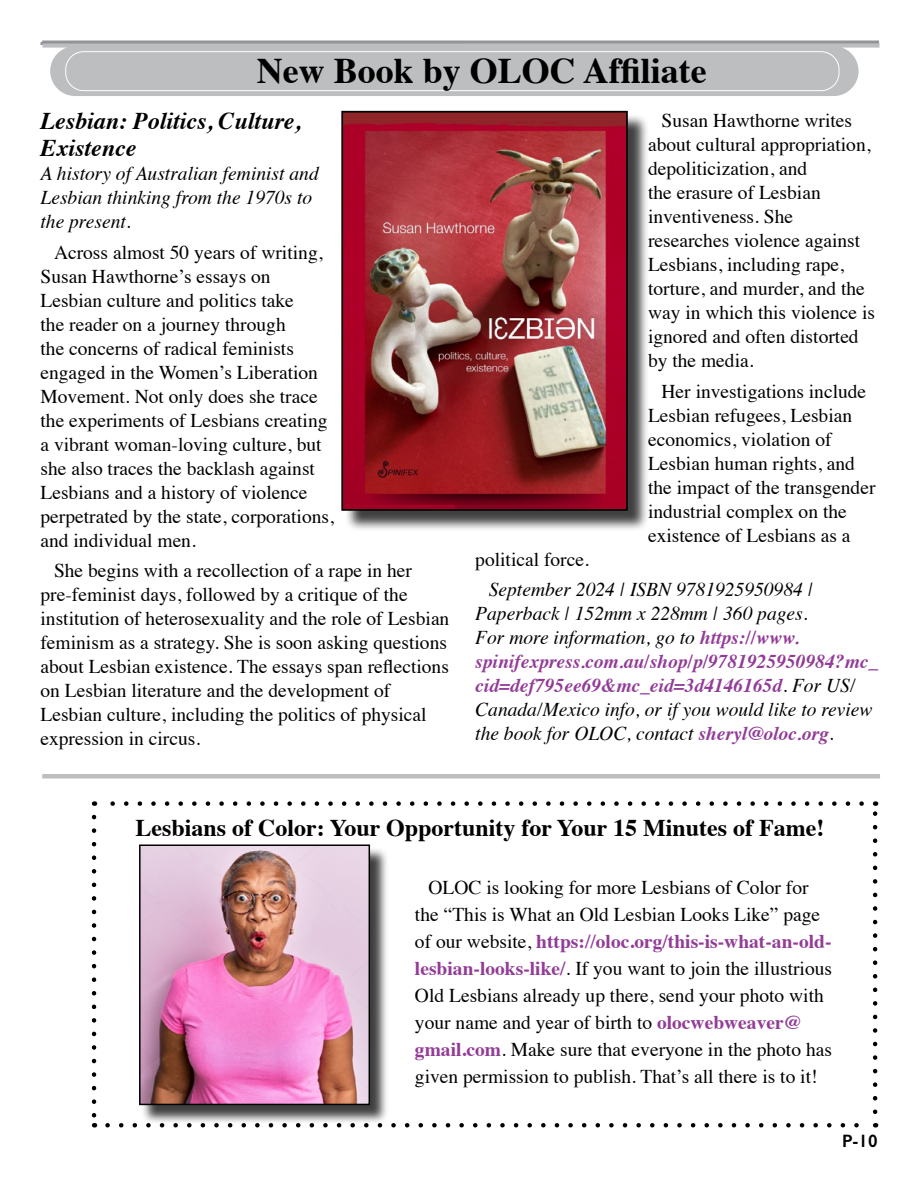
<style>
.page{position:relative;width:918px;height:1188px;background:#fff}
.page>*{position:absolute;margin:0;border:0;box-sizing:border-box;transform-origin:0 0}
.t1{font:700 36px "Times";color:#000}
.t2{font:700 24px "Times";color:#000}
.t3{font:italic 700 24px/27px "Times";color:#000}
.t4{font:19.5px/24px "Times";color:#000}
.t5{font:italic 19.5px/24px "Times";color:#000}
.t6{font:600 18px "Gill Sans";color:#000}
.s1{font-weight:700;color:#923c97}
.s2{font-style:normal}
</style>
<div class="page">
<hr style="left:42px;top:774px;width:838px;height:4px;background:#bcbec0">
<hr style="left:40px;top:42px;width:423px;height:3px;background:#939598">
<div style="left:42px;top:43px;width:837px;height:5px;background:#bcbec0"></div>
<div style="left:50px;top:46px;width:809px;height:50px;background:#bcbec0;border-radius:25px"></div>
<div style="left:65px;top:51px;width:774px;height:40px;border:1px solid #fff;border-radius:18px"></div>
<svg style="left:42px;top:40px;width:837px;height:4px;background:#a5a6a9"></svg>
<div style="left:344px;top:114px;width:305px;height:418px;background:#000;opacity:.75"></div>
<img style="left:344px;top:114px;width:281px;height:394px">
<div style="left:341px;top:111px;width:287px;height:400px;border:2px solid #000"></div>
<svg style="left:108px;top:1123px;width:751px;height:5px"></svg>
<svg style="left:110px;top:801px;width:752px;height:5px"></svg>
<svg style="left:92px;top:817px;width:4px;height:311px"></svg>
<svg style="left:873px;top:801px;width:4px;height:311px"></svg>
<div style="left:141px;top:846px;width:248px;height:278px;background:#000;opacity:.75"></div>
<img style="left:142px;top:847px;width:225px;height:255px">
<div style="left:139px;top:844px;width:231px;height:261px;border:2px solid #000"></div>
<p class="t1" style="left:257px;top:36px;width:452px">New Book by OLOC Affiliate</p>
<p class="t3" style="left:40px;top:105px;width:262px">Lesbian: Politics, Culture,<br>Existence</p>
<p class="t5" style="left:40px;top:160px;width:280px">A history of Australian feminist and<br>Lesbian thinking from the 1970s to the present.</p>
<p class="t4" style="left:40px;top:238px;width:295px;text-indent:14px">Across almost 50 years of writing, Susan Hawthorne’s essays on Lesbian culture and politics take<br>the reader on a journey through<br>the concerns of radical feminists engaged in the Women’s Liberation Movement. Not only does she trace the experiments of Lesbians creating a vibrant woman-loving culture, but she also traces the backlash against Lesbians and a history of violence perpetrated by the state, corporations, and individual men.</p>
<p class="t4" style="left:40px;top:557px;width:410px;text-indent:14px">She begins with a recollection of a rape in her pre-feminist days, followed by a critique of the institution of heterosexuality and the role of Lesbian feminism as a strategy. She is soon asking questions about Lesbian existence. The essays span reflections on Lesbian literature and the development of Lesbian culture, including the politics of physical expression in circus.</p>
<p class="t4" style="left:648px;top:107px;width:228px;text-indent:14px">Susan Hawthorne writes about cultural appropriation, depoliticization, and<br>the erasure of Lesbian inventiveness. She researches violence against<br>Lesbians, including rape, torture, and murder, and the way in which this violence is ignored and often distorted by the media.</p>
<p class="t4" style="left:648px;top:378px;width:229px;text-indent:14px">Her investigations include<br>Lesbian refugees, Lesbian economics, violation of<br>Lesbian human rights, and the impact of the transgender industrial complex on the existence of Lesbians as a</p>
<p class="t4" style="left:475px;top:546px;width:115px">political force.</p>
<p class="t5" style="left:475px;top:577px;width:405px;text-indent:14px">September 2024 | ISBN 9781925950984 | Paperback | 152mm x 228mm | 360 pages.<br>For more information, go to <span class="s1">https://www. spinifexpress.com.au/shop/p/9781925950984?mc_ cid=def795ee69&amp;mc_eid=3d4146165d</span><span class="s2">.</span> For US/ Canada/Mexico info, or if you would like to review the book for OLOC, contact <span class="s1">sheryl@oloc.org</span><span class="s2">.</span></p>
<p class="t2" style="left:135px;top:805px;width:690px">Lesbians of Color: Your Opportunity for Your 15 Minutes of Fame!</p>
<p class="t4" style="left:415px;top:872px;width:419px;line-height:27px;text-indent:14px">OLOC is looking for more Lesbians of Color for the “This is What an Old Lesbian Looks Like” page of our website, <span class="s1">https://oloc.org/this-is-what-an-old&shy;lesbian-looks-like/</span>. If you want to join the illustrious Old Lesbians already up there, send your photo with your name and year of birth to <span class="s1">olocwebweaver@ gmail.com</span>. Make sure that everyone in the photo has given permission to publish. That’s all there is to it!</p>
<p class="t6" style="left:842px;top:1130px;width:37px">P-10</p>
</div>
